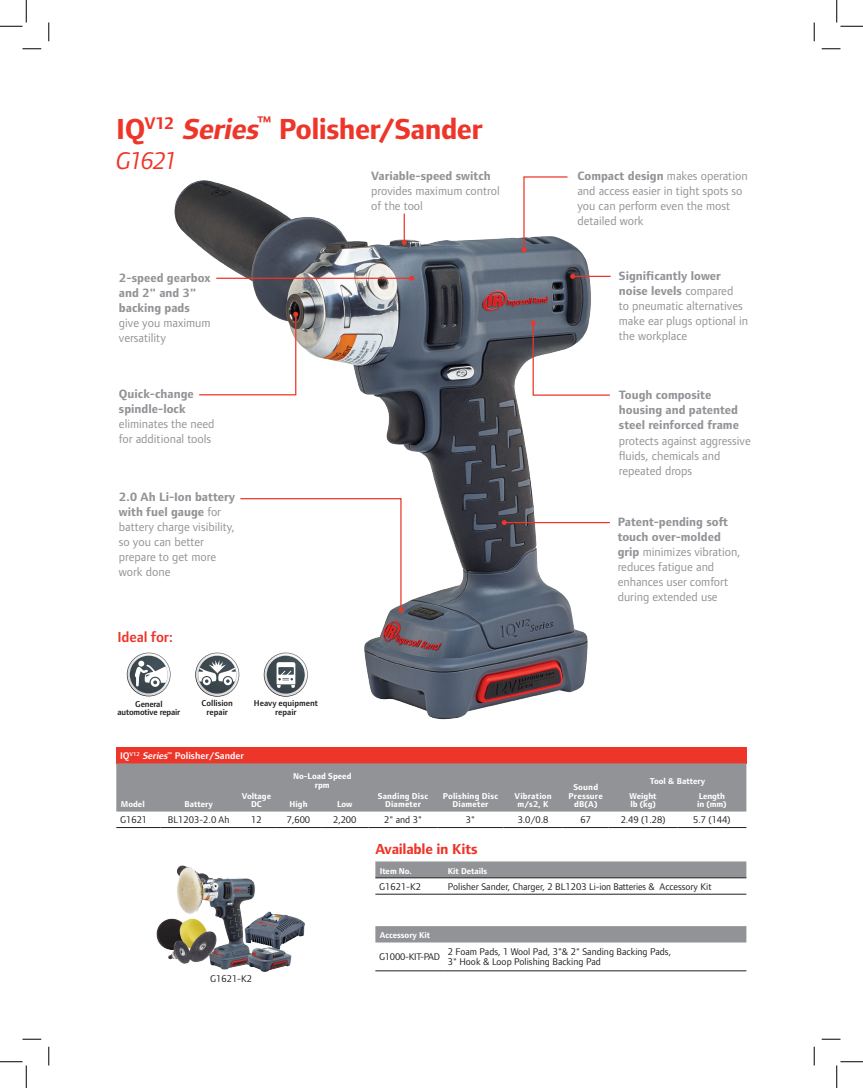
<style>
.page{position:relative;width:863px;height:1088px;background:#fff}
.page>*{position:absolute;margin:0;border:0;box-sizing:border-box;transform-origin:0 0}
.ChartBody{font:700 30px "Foundry Form Sans";letter-spacing:-.02em;color:#ee3529}
.ChartBody-2{font:italic 25px "Foundry Form Sans";letter-spacing:-.065em;color:#ee3529}
.ChartBody-3{font:700 15px "Foundry Form Sans";letter-spacing:-.015em;color:#ee3529}
.ChartBody-4{font:600 15px "Foundry Form Sans";letter-spacing:-.015em;color:#ee3529}
.ChartBody-5{font:12.5px/15px "Foundry Form Sans";color:#919396}
.ChartBody-6{font:700 12.5px/15px "Foundry Form Sans";color:#919396}
.ChartBody-7{font:10px "Foundry Form Sans";color:#231f20}
.ChartBody-8{font:600 10px "Foundry Form Sans";color:#fff}
.ChartBody-9{font:10px "Foundry Form Sans";letter-spacing:-.025em;color:#231f20}
.ChartBody-10{font:700 8.75px/8.8px "Foundry Form Sans";color:#fff;text-align:center}
.ChartBody-11{font:700 8.75px/8.8px "Foundry Form Sans";letter-spacing:.02em;color:#fff;text-align:center}
.ChartBody-12{font:600 8.75px/8.8px "Foundry Form Sans";color:#231f20;text-align:center}
.ChartBody-13{font:600 8.75px/8.8px "Foundry Form Sans";letter-spacing:-.02em;color:#231f20;text-align:center}
.s1{font-style:italic}
.s2{font-weight:700}
.s3{font-weight:400}
</style>
<div class="page">
<img style="left:174px;top:180px;width:429px;height:540px">
<svg style="left:521px;top:176px;width:47px;height:76px"></svg>
<hr style="left:216px;top:278px;width:196px;height:1px;background:#ee3529">
<svg style="left:409px;top:276px;width:5px;height:5px"></svg>
<hr style="left:504px;top:522px;width:106px;height:1px;background:#ee3529">
<svg style="left:501px;top:520px;width:5px;height:5px"></svg>
<hr style="left:572px;top:276px;width:38px;height:1px;background:#ee3529">
<svg style="left:570px;top:274px;width:5px;height:5px"></svg>
<svg style="left:530px;top:321px;width:80px;height:75px"></svg>
<hr style="left:403px;top:213px;width:2px;height:29px;background:#ee3529">
<svg style="left:402px;top:240px;width:5px;height:5px"></svg>
<svg style="left:264px;top:652px;width:44px;height:44px"></svg>
<svg style="left:127px;top:652px;width:44px;height:44px"></svg>
<svg style="left:195px;top:652px;width:44px;height:44px"></svg>
<div style="left:375px;top:861px;width:371px;height:16px;background:#919396"></div>
<hr style="left:375px;top:877px;width:69px;height:1px;background:#231f20">
<hr style="left:444px;top:877px;width:302px;height:1px;background:#231f20">
<hr style="left:375px;top:893px;width:69px;height:1px;background:#231f20">
<hr style="left:444px;top:893px;width:302px;height:1px;background:#231f20">
<svg style="left:198px;top:312px;width:100px;height:84px"></svg>
<svg style="left:239px;top:497px;width:164px;height:115px"></svg>
<div style="left:116px;top:747px;width:630px;height:16px;background:#ee3529"></div>
<div style="left:116px;top:763px;width:630px;height:48px;background:#919396"></div>
<hr style="left:116px;top:827px;width:44px;height:1px;background:#231f20">
<hr style="left:160px;top:827px;width:77px;height:1px;background:#231f20">
<hr style="left:237px;top:827px;width:39px;height:1px;background:#231f20">
<hr style="left:276px;top:827px;width:45px;height:1px;background:#231f20">
<hr style="left:321px;top:827px;width:47px;height:1px;background:#231f20">
<hr style="left:368px;top:827px;width:69px;height:1px;background:#231f20">
<hr style="left:437px;top:827px;width:66px;height:1px;background:#231f20">
<hr style="left:503px;top:827px;width:60px;height:1px;background:#231f20">
<hr style="left:563px;top:827px;width:45px;height:1px;background:#231f20">
<hr style="left:608px;top:827px;width:69px;height:1px;background:#231f20">
<hr style="left:677px;top:827px;width:69px;height:1px;background:#231f20">
<div style="left:375px;top:926px;width:371px;height:16px;background:#919396"></div>
<hr style="left:375px;top:970px;width:69px;height:1px;background:#231f20">
<hr style="left:444px;top:970px;width:302px;height:1px;background:#231f20">
<img style="left:156px;top:865px;width:149px;height:107px">
<svg style="left:22px;top:48px;width:19px;height:2px"></svg>
<svg style="left:821px;top:48px;width:19px;height:2px"></svg>
<svg style="left:22px;top:1038px;width:19px;height:2px"></svg>
<svg style="left:821px;top:1038px;width:19px;height:2px"></svg>
<svg style="left:48px;top:22px;width:2px;height:19px"></svg>
<svg style="left:48px;top:1046px;width:2px;height:19px"></svg>
<svg style="left:813px;top:22px;width:2px;height:19px"></svg>
<svg style="left:813px;top:1046px;width:2px;height:19px"></svg>
<svg style="left:0;top:0;width:27px;height:27px"></svg>
<svg style="left:0;top:1061px;width:27px;height:27px"></svg>
<svg style="left:836px;top:0;width:26px;height:27px"></svg>
<svg style="left:836px;top:1061px;width:26px;height:27px"></svg>
<p class="ChartBody" style="left:116px;top:111px;width:368px">IQ<sup>V12</sup> <span class="s1">Series</span><sup>™</sup> Polisher/Sander</p>
<p class="ChartBody-2" style="left:116px;top:146px;width:63px">G1621</p>
<p class="ChartBody-5" style="left:371px;top:168px;width:130px"><span class="s2">Variable-speed switch </span>provides maximum control of the tool</p>
<p class="ChartBody-6" style="left:119px;top:270px;width:93px">2-speed gearbox and 2" and 3" backing pads <span class="s3">give you maximum versatility</span></p>
<p class="ChartBody-5" style="left:119px;top:386px;width:97px"><span class="s2">Quick-change spindle-lock </span>eliminates the need for additional tools</p>
<p class="ChartBody-5" style="left:119px;top:489px;width:118px"><span class="s2">2.0 Ah Li-Ion battery with fuel gauge</span> for battery charge visibility, so you can better prepare to get more work done</p>
<p class="ChartBody-4" style="left:118px;top:628px;width:57px">Ideal for:</p>
<p class="ChartBody-13" style="left:118px;top:699px;width:64px">General automotive repair</p>
<p class="ChartBody-12" style="left:201px;top:699px;width:33px">Collision repair</p>
<p class="ChartBody-12" style="left:254px;top:699px;width:66px">Heavy equipment repair</p>
<p class="ChartBody-8" style="left:120px;top:749px;width:125px">IQ<sup>V12</sup> <span class="s1">Series</span><sup>™</sup> Polisher/Sander</p>
<p class="ChartBody-5" style="left:577px;top:168px;width:172px"><span class="s2">Compact design</span> makes operation and access easier in tight spots so you can perform even the most detailed work</p>
<p class="ChartBody-5" style="left:619px;top:269px;width:131px"><span class="s2">Significantly lower noise levels</span> compared<br>to pneumatic alternatives make ear plugs optional in the workplace</p>
<p class="ChartBody-5" style="left:619px;top:388px;width:133px"><span class="s2">Tough composite housing and patented steel reinforced frame </span>protects against aggressive fluids, chemicals and repeated drops</p>
<p class="ChartBody-5" style="left:617px;top:514px;width:124px"><span class="s2">Patent-pending soft touch over-molded grip</span> minimizes vibration, reduces fatigue and enhances user comfort during extended use</p>
<p class="ChartBody-10" style="left:121px;top:800px;width:25px">Model</p>
<p class="ChartBody-10" style="left:184px;top:800px;width:30px">Battery</p>
<p class="ChartBody-10" style="left:293px;top:772px;width:60px">No-Load Speed rpm</p>
<p class="ChartBody-10" style="left:649px;top:776px;width:57px">Tool &amp; Battery</p>
<p class="ChartBody-11" style="left:378px;top:791px;width:52px">Sanding Disc<br>Diameter</p>
<p class="ChartBody-11" style="left:443px;top:791px;width:57px">Polishing Disc<br>Diameter</p>
<p class="ChartBody-11" style="left:514px;top:791px;width:39px">Vibration m/s2, K</p>
<p class="ChartBody-11" style="left:568px;top:782px;width:36px">Sound<br>Pressure dB(A)</p>
<p class="ChartBody-10" style="left:242px;top:791px;width:31px">Voltage<br>DC</p>
<p class="ChartBody-10" style="left:289px;top:800px;width:20px">High</p>
<p class="ChartBody-10" style="left:337px;top:800px;width:17px">Low</p>
<p class="ChartBody-10" style="left:629px;top:791px;width:29px;text-align:left">Weight lb (kg)</p>
<p class="ChartBody-10" style="left:697px;top:791px;width:31px;text-align:left">Length in (mm)</p>
<p class="ChartBody-7" style="left:120px;top:814px;width:29px">G1621</p>
<p class="ChartBody-7" style="left:168px;top:814px;width:63px">BL1203-2.0 Ah</p>
<p class="ChartBody-7" style="left:251px;top:814px;width:12px">12</p>
<p class="ChartBody-7" style="left:287px;top:814px;width:25px">7,600</p>
<p class="ChartBody-7" style="left:333px;top:814px;width:25px">2,200</p>
<p class="ChartBody-7" style="left:384px;top:814px;width:39px">2" and 3"</p>
<p class="ChartBody-7" style="left:466px;top:814px;width:11px">3"</p>
<p class="ChartBody-7" style="left:517px;top:814px;width:32px">3.0/0.8</p>
<p class="ChartBody-7" style="left:580px;top:814px;width:12px">67</p>
<p class="ChartBody-7" style="left:620px;top:814px;width:46px">2.49 (1.28)</p>
<p class="ChartBody-7" style="left:693px;top:814px;width:39px">5.7 (144)</p>
<p class="ChartBody-3" style="left:375px;top:840px;width:104px">Available in Kits</p>
<p class="ChartBody-10" style="left:380px;top:866px;width:34px">Item No.</p>
<p class="ChartBody-10" style="left:448px;top:866px;width:41px">Kit Details</p>
<p class="ChartBody-7" style="left:379px;top:880px;width:44px">G1621-K2</p>
<p class="ChartBody-7" style="left:448px;top:880px;width:265px">Polisher Sander, Charger, 2 BL1203 Li-ion Batteries &amp; Accessory Kit</p>
<p class="ChartBody-7" style="left:210px;top:972px;width:44px">G1621-K2</p>
<p class="ChartBody-10" style="left:380px;top:931px;width:52px">Accessory Kit</p>
<p class="ChartBody-9" style="left:379px;top:951px;width:62px">G1000-KIT-PAD</p>
<p class="ChartBody-7" style="left:448px;top:946px;width:225px">2 Foam Pads, 1 Wool Pad, 3"&amp; 2" Sanding Backing Pads,</p>
<p class="ChartBody-7" style="left:448px;top:956px;width:154px">3" Hook &amp; Loop Polishing Backing Pad</p>
</div>
